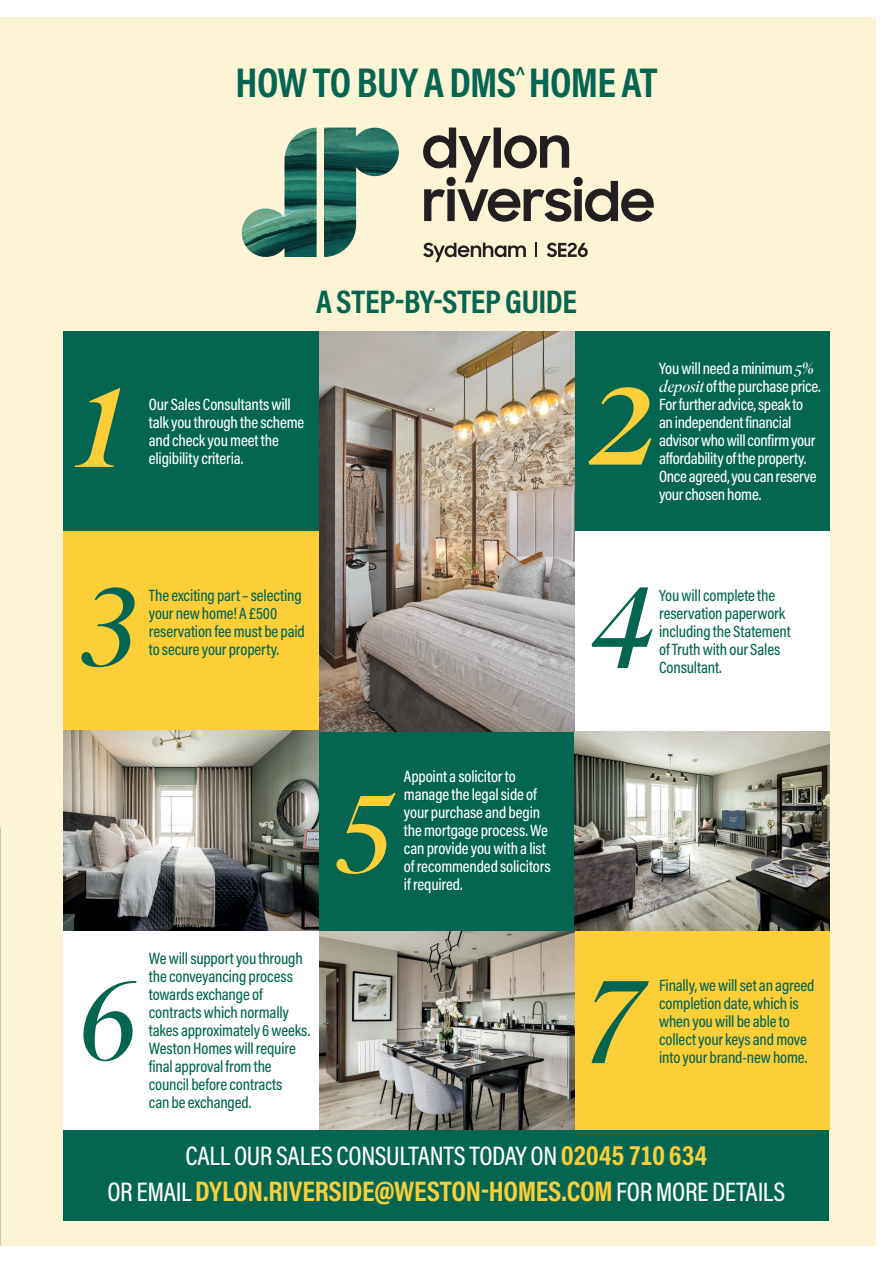
<style>
.page{position:relative;width:893px;height:1263px;background:#fff}
.page>*{position:absolute;margin:0;border:0;box-sizing:border-box;transform-origin:0 0}
.Body_copy{font:italic 300 150.6px "Superior Title";color:#fcce38}
.Body_copy-2{font:italic 300 147.6px "Superior Title";color:#fcce38}
.Body_copy-3{font:italic 300 126.6px "Superior Title";color:#046651}
.Body_copy-4{font:italic 300 122.1px "Superior Title";color:#046651}
.Body_copy-5{font:italic 300 117.6px "Superior Title";color:#046651}
.Body_copy-6{font:italic 300 117.6px "Superior Title";color:#fcce38}
.intro_title_large{font:700 42px "Acumin Pro Cond";letter-spacing:-.015em;color:#046651}
.intro_title_large-2{font:700 33px "Acumin Pro Cond";letter-spacing:-.01em;color:#046651}
.BC_titles{font:700 28.5px "Acumin Pro Cond";letter-spacing:-.01em;color:#fcce38}
.BC_titles-2{font:500 27px "Acumin Pro Cond";letter-spacing:-.015em;color:#fff}
.Body_copy-7{font:500 16.5px/18px "Acumin Pro Cond";letter-spacing:-.01em;color:#046651}
.Body_copy-8{font:500 16.5px/18px "Acumin Pro Cond";letter-spacing:-.015em;color:#fff}
.s1{font-family:"Superior Title";font-weight:300;font-style:italic}
.s2{font-weight:700;font-size:28.5px;color:#fcce38}
.s3{font-weight:500;font-size:27px;color:#fff}
</style>
<div class="page">
<div style="left:0;top:17px;width:876px;height:1229px;background:#fdf4d6"></div>
<div style="left:574px;top:331px;width:255px;height:200px;background:#046651"></div>
<div style="left:574px;top:930px;width:255px;height:200px;background:#fcce38"></div>
<div style="left:574px;top:531px;width:255px;height:200px;background:#fff"></div>
<div style="left:64px;top:531px;width:255px;height:200px;background:#fcce38"></div>
<img style="left:319px;top:930px;width:255px;height:200px">
<img style="left:574px;top:731px;width:255px;height:199px">
<div style="left:319px;top:731px;width:255px;height:199px;background:#046651"></div>
<div style="left:64px;top:331px;width:255px;height:200px;background:#046651"></div>
<div style="left:64px;top:930px;width:255px;height:200px;background:#fff"></div>
<img style="left:64px;top:731px;width:255px;height:199px">
<img style="left:319px;top:331px;width:255px;height:400px">
<div style="left:64px;top:1130px;width:765px;height:90px;background:#046651"></div>
<img style="left:242px;top:128px;width:157px;height:129px">
<svg style="left:423px;top:128px;width:231px;height:134px"></svg>
<p class="intro_title_large" style="left:236px;top:55px;width:423px">HOW TO BUY A DMS<sup>^</sup> HOME AT</p>
<p class="Body_copy" style="left:79px;top:326px;width:47px">1</p>
<p class="intro_title_large-2" style="left:316px;top:279px;width:262px">A STEP-BY-STEP GUIDE</p>
<p class="Body_copy-8" style="left:149px;top:395px;width:157px">Our Sales Consultants will talk you through the scheme and check you meet the</p>
<p class="Body_copy-8" style="left:149px;top:449px;width:96px">eligibility criteria.</p>
<p class="Body_copy-8" style="left:659px;top:359px;width:163px">You will need a minimum <span class="s1">5% deposit</span> of the purchase price.<br>For further advice, speak to an independent financial advisor who will confirm your affordability of the property.<br>Once agreed, you can reserve your chosen home.</p>
<p class="Body_copy-2" style="left:592px;top:326px;width:66px">2</p>
<p class="Body_copy-5" style="left:87px;top:539px;width:52px">3</p>
<p class="Body_copy-7" style="left:149px;top:586px;width:158px">The exciting part – selecting your new home! A £500 reservation fee must be paid</p>
<p class="Body_copy-7" style="left:149px;top:640px;width:132px">to secure your property.</p>
<p class="Body_copy-4" style="left:594px;top:536px;width:64px">4</p>
<p class="Body_copy-7" style="left:659px;top:586px;width:133px">You will complete the reservation paperwork including the Statement of Truth with our Sales</p>
<p class="Body_copy-7" style="left:659px;top:658px;width:64px">Consultant.</p>
<p class="Body_copy-5" style="left:79px;top:949px;width:59px">6</p>
<p class="Body_copy-7" style="left:149px;top:949px;width:163px">We will support you through the conveyancing process towards exchange of contracts which normally takes approximately 6 weeks.<br>Weston Homes will require final approval from the council before contracts<br>can be exchanged.</p>
<p class="Body_copy-6" style="left:342px;top:745px;width:53px">5</p>
<p class="Body_copy-8" style="left:404px;top:767px;width:148px">Appoint a solicitor to manage the legal side of your purchase and begin the mortgage process. We can provide you with a list of recommended solicitors if required.</p>
<p class="Body_copy-3" style="left:589px;top:927px;width:56px">7</p>
<p class="Body_copy-7" style="left:659px;top:976px;width:157px">Finally, we will set an agreed completion date, which is when you will be able to collect your keys and move</p>
<p class="Body_copy-7" style="left:659px;top:1048px;width:150px">into your brand-new home.</p>
<p class="BC_titles-2" style="left:185px;top:1138px;width:524px">CALL OUR SALES CONSULTANTS TODAY ON <span class="s2">02045 710 634</span></p>
<p class="BC_titles" style="left:108px;top:1172px;width:679px"><span class="s3">OR EMAIL</span>DYLON.RIVERSIDE@WESTON-HOMES.COM<span class="s3">FOR MORE DETAILS</span></p>
</div>
